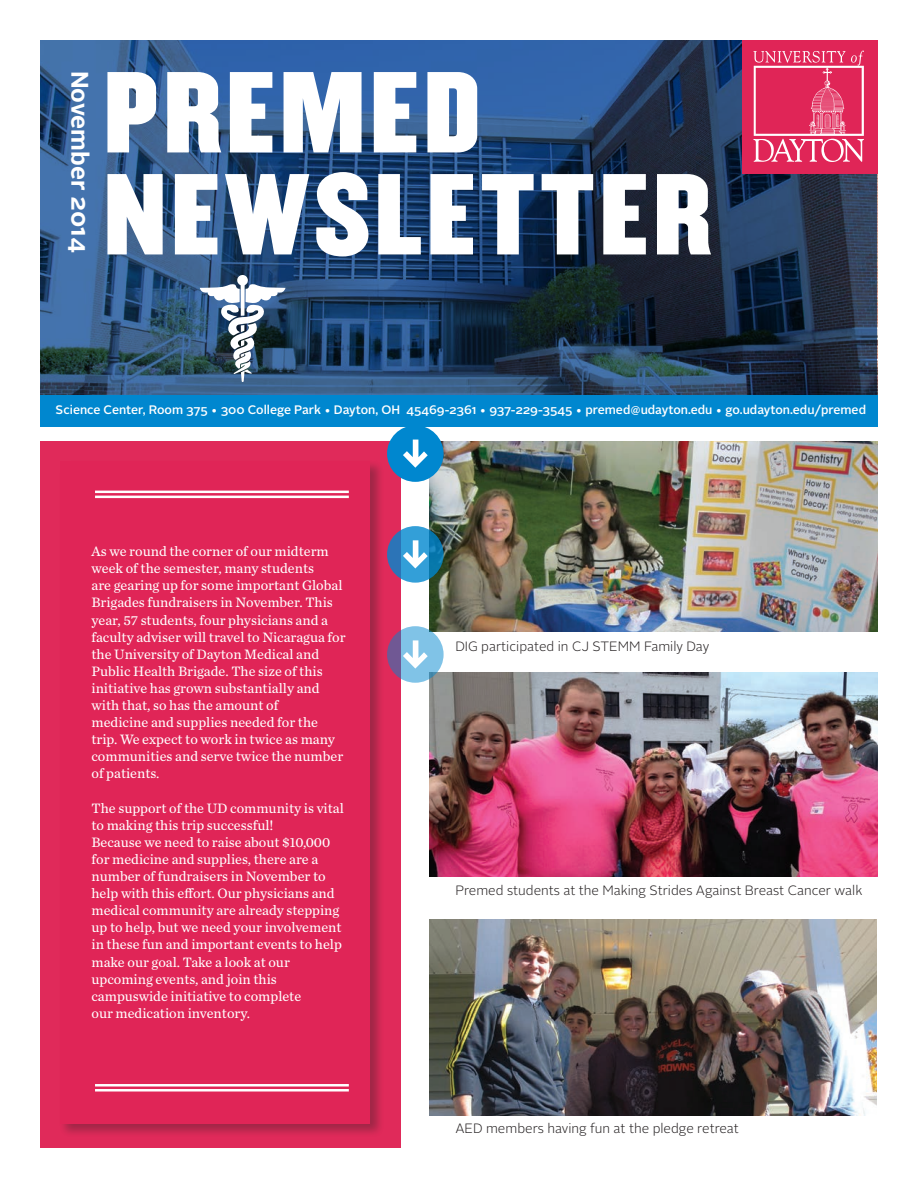
<style>
.page{position:relative;width:918px;height:1188px;background:#fff}
.page>*{position:absolute;margin:0;border:0;box-sizing:border-box;transform-origin:0 0}
.t1{font:100.5px/102px "Champion Middleweight";letter-spacing:.05em;color:#fff}
.t2{font:700 24px "Alright Sans";color:#fff}
.t3{font:14.25px/17.1px "Chronicle Text G2";color:#fff}
.t4{font:300 13.5px "Alright Sans";color:#231f20}
.t5{font:500 12.3px "Alright Sans";color:#fff}
</style>
<div class="page">
<img style="left:430px;top:441px;width:448px;height:190px">
<svg style="left:40px;top:40px;width:838px;height:355px;background:#26466e"></svg>
<div style="left:40px;top:395px;width:838px;height:42px;background:#0087cf"></div>
<div style="left:40px;top:435px;width:361px;height:713px;background:#e02557"></div>
<div style="left:742px;top:40px;width:136px;height:134px;background:#e02557"></div>
<svg style="left:753px;top:51px;width:111px;height:111px"></svg>
<div style="left:39px;top:427px;width:840px;height:14px;background:#fff"></div>
<img style="left:430px;top:673px;width:448px;height:204px">
<img style="left:430px;top:919px;width:447px;height:197px">
<svg style="left:387px;top:626px;width:57px;height:57px"></svg>
<svg style="left:387px;top:526px;width:57px;height:57px"></svg>
<svg style="left:387px;top:427px;width:57px;height:55px"></svg>
<svg style="left:200px;top:275px;width:86px;height:107px"></svg>
<div style="left:58px;top:460px;width:327px;height:678px;background:#231f20;opacity:.35"></div>
<div style="left:60px;top:461px;width:310px;height:662px;background:#e02557"></div>
<hr style="left:95px;top:496px;width:254px;height:2px;background:#fff">
<hr style="left:95px;top:491px;width:254px;height:2px;background:#fff">
<hr style="left:95px;top:1089px;width:254px;height:3px;background:#fff">
<hr style="left:95px;top:1084px;width:254px;height:3px;background:#fff">
<h2 class="t2" style="left:97px;top:71px;width:183px;rotate:90deg">November 2014</h2>
<h1 class="t1" style="left:104px;top:59px;width:609px">PREMED<br>NEWSLETTER</h1>
<p class="t5" style="left:56px;top:401px;width:812px">Science Center, Room 375 • 300 College Park • Dayton, OH 45469-2361 • 937-229-3545 • premed@udayton.edu • go.udayton.edu/premed</p>
<p class="t3" style="left:92px;top:542px;width:256px">As we round the corner of our midterm week of the semester, many students<br>are gearing up for some important Global Brigades fundraisers in November. This year, 57 students, four physicians and a faculty adviser will travel to Nicaragua for the University of Dayton Medical and Public Health Brigade. The size of this initiative has grown substantially and with that, so has the amount of<br>medicine and supplies needed for the trip. We expect to work in twice as many communities and serve twice the number of patients.</p>
<p class="t3" style="left:92px;top:799px;width:254px">The support of the UD community is vital to making this trip successful!<br>Because we need to raise about $10,000 for medicine and supplies, there are a number of fundraisers in November to help with this effort. Our physicians and medical community are already stepping up to help, but we need your involvement in these fun and important events to help make our goal. Take a look at our upcoming events, and join this campuswide initiative to complete<br>our medication inventory.</p>
<p class="t4" style="left:455px;top:637px;width:255px">DIG participated in CJ STEMM Family Day</p>
<p class="t4" style="left:455px;top:882px;width:408px">Premed students at the Making Strides Against Breast Cancer walk</p>
<p class="t4" style="left:455px;top:1119px;width:285px">AED members having fun at the pledge retreat</p>
</div>
